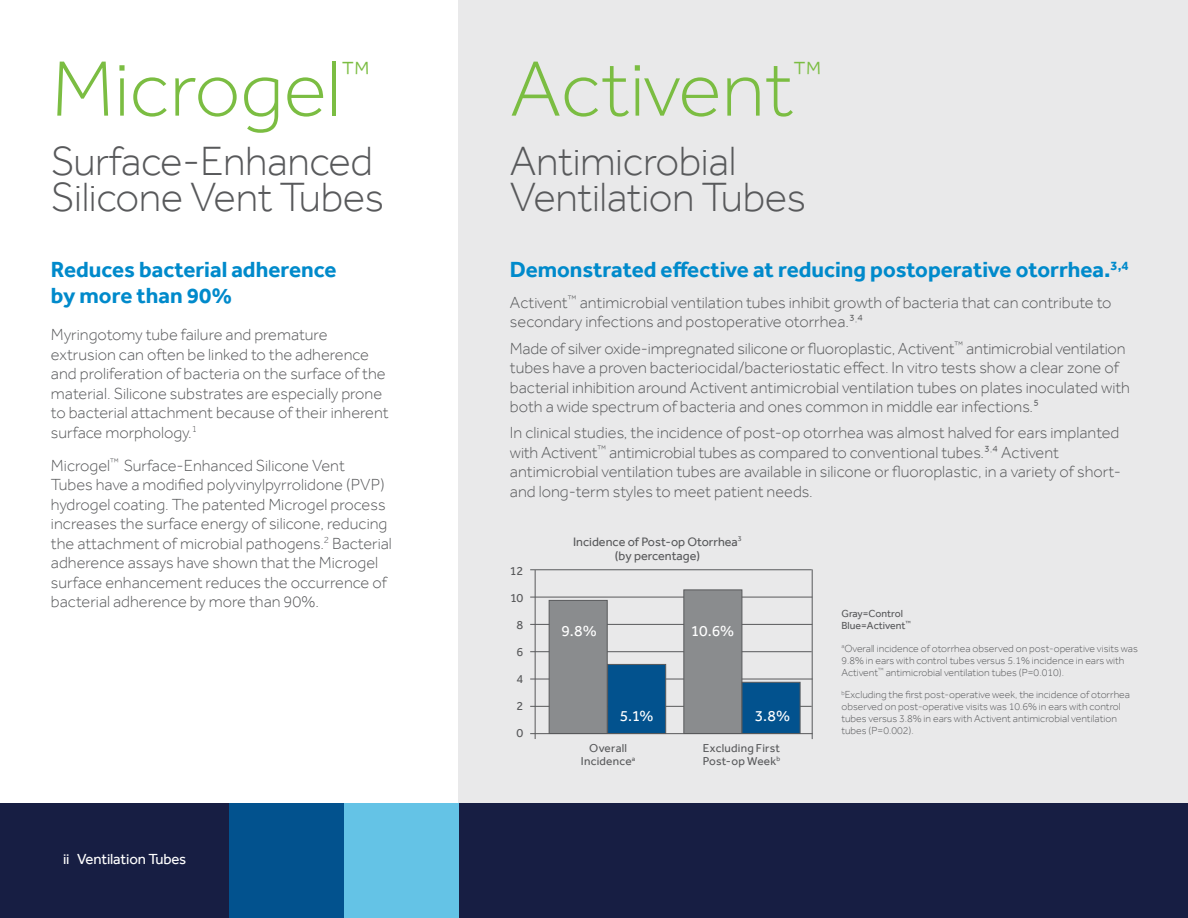
<style>
.page{position:relative;width:1188px;height:918px;background:#fff}
.page>*{position:absolute;margin:0;border:0;box-sizing:border-box;transform-origin:0 0}
.t1{font:300 81px "Effra";color:#7bbd42}
.t2{font:300 42px/36.6px "Effra";letter-spacing:-.01em;color:#58595b}
.t3{font:300 31.5px "Effra";color:#7bbd42}
.t4{font:700 22.5px/25.5px "Effra";color:#008acb}
.t5{font:300 16.5px/19.5px "Effra";color:#58595b}
.t6{font:15.75px "Effra";color:#fff}
.t7{font:15px "Effra";letter-spacing:-.01em;color:#fff}
.t8{font:12.6px/27px "Effra";color:#58595b;text-align:center}
.t9{font:11.85px/12.6px "Effra";letter-spacing:.02em;color:#58595b;text-align:center}
.t10{font:300 10.5px/12px "Effra";color:#58595b}
.t11{font:10.5px/12px "Effra";color:#58595b}
</style>
<div class="page">
<div style="left:459px;top:0;width:729px;height:816px;background:#e9e9ea"></div>
<div style="left:0;top:803px;width:1188px;height:115px;background:#171e43"></div>
<div style="left:229px;top:803px;width:115px;height:115px;background:#02528e"></div>
<div style="left:344px;top:803px;width:115px;height:115px;background:#64c3e6"></div>
<hr style="left:535px;top:570px;width:1px;height:169px;background:#58595b">
<hr style="left:530px;top:733px;width:283px;height:1px;background:#58595b">
<hr style="left:812px;top:569px;width:1px;height:170px;background:#58595b">
<hr style="left:530px;top:706px;width:282px;height:1px;background:#58595b">
<hr style="left:530px;top:679px;width:283px;height:1px;background:#58595b">
<hr style="left:530px;top:651px;width:282px;height:1px;background:#58595b">
<hr style="left:530px;top:624px;width:282px;height:1px;background:#58595b">
<hr style="left:530px;top:597px;width:282px;height:1px;background:#58595b">
<div style="left:549px;top:600px;width:59px;height:134px;background:#8a8c8e;border:1px solid #58595b"></div>
<hr style="left:530px;top:569px;width:282px;height:1px;background:#58595b">
<div style="left:607px;top:664px;width:59px;height:70px;background:#02528e;border:1px solid #58595b"></div>
<div style="left:683px;top:590px;width:59px;height:144px;background:#8a8c8e;border:1px solid #58595b"></div>
<div style="left:742px;top:682px;width:58px;height:52px;background:#02528e;border:1px solid #58595b"></div>
<h1 class="t1" style="left:51px;top:43px;width:292px">Microgel</h1>
<h3 class="t3" style="left:342px;top:54px;width:31px">™</h3>
<h2 class="t2" style="left:51px;top:142px;width:335px">Surface-Enhanced<br>Silicone Vent Tubes</h2>
<h3 class="t4" style="left:51px;top:256px;width:287px">Reduces bacterial adherence by more than 90%</h3>
<p class="t5" style="left:51px;top:325px;width:339px">Myringotomy tube failure and premature extrusion can often be linked to the adherence and proliferation of bacteria on the surface of the material. Silicone substrates are especially prone to bacterial attachment because of their inherent surface morphology.<sup>1</sup></p>
<p class="t5" style="left:51px;top:455px;width:343px">Microgel<sup>™</sup> Surface-Enhanced Silicone Vent<br>Tubes have a modified polyvinylpyrrolidone (PVP) hydrogel coating. The patented Microgel process increases the surface energy of silicone, reducing the attachment of microbial pathogens.<sup>2</sup> Bacterial adherence assays have shown that the Microgel surface enhancement reduces the occurrence of bacterial adherence by more than 90%.</p>
<p class="t7" style="left:63px;top:850px;width:125px">ii Ventilation Tubes</p>
<h1 class="t1" style="left:510px;top:43px;width:285px">Activent</h1>
<h3 class="t3" style="left:794px;top:54px;width:31px">™</h3>
<h2 class="t2" style="left:510px;top:142px;width:298px">Antimicrobial<br>Ventilation Tubes</h2>
<h3 class="t4" style="left:510px;top:256px;width:620px">Demonstrated effective at reducing postoperative otorrhea.<sup>3,4</sup></h3>
<p class="t5" style="left:510px;top:293px;width:603px">Activent<sup>™</sup> antimicrobial ventilation tubes inhibit growth of bacteria that can contribute to secondary infections and postoperative otorrhea.3<sup>,</sup>4</p>
<p class="t5" style="left:510px;top:338px;width:622px">Made of silver oxide-impregnated silicone or fluoroplastic, Activent<sup>™</sup> antimicrobial ventilation tubes have a proven bacteriocidal/bacteriostatic effect. In vitro tests show a clear zone of bacterial inhibition around Activent antimicrobial ventilation tubes on plates inoculated with both a wide spectrum of bacteria and ones common in middle ear infections.5</p>
<p class="t5" style="left:510px;top:423px;width:612px">In clinical studies, the incidence of post-op otorrhea was almost halved for ears implanted with Activent<sup>™</sup> antimicrobial tubes as compared to conventional tubes.3<sup>,</sup>4 Activent antimicrobial ventilation tubes are available in silicone or fluoroplastic, in a variety of short&shy;and long-term styles to meet patient needs.</p>
<p class="t8" style="left:510px;top:557px;width:15px">12<br>10<br>8<br>6<br>4<br>2<br>0</p>
<p class="t8" style="left:573px;top:534px;width:170px;line-height:14.1px">Incidence of Post-op Otorrhea<sup>3 </sup>(by percentage)</p>
<p class="t6" style="left:561px;top:622px;width:37px">9.8%</p>
<p class="t6" style="left:620px;top:706px;width:35px">5.1%</p>
<p class="t6" style="left:691px;top:622px;width:45px">10.6%</p>
<p class="t6" style="left:755px;top:706px;width:37px">3.8%</p>
<p class="t9" style="left:581px;top:742px;width:56px">Overall<br>Incidence<sup>a</sup></p>
<p class="t9" style="left:703px;top:742px;width:79px;text-align:left">Excluding First<br>Post-op Week<sup>b</sup></p>
<p class="t11" style="left:841px;top:607px;width:71px">Gray=Control<br>Blue=Activent<sup>™</sup></p>
<p class="t10" style="left:841px;top:642px;width:298px"><sup>a</sup>Overall incidence of otorrhea observed on post-operative visits was<br>9.8% in ears with control tubes versus 5.1% incidence in ears with<br>Activent<sup>™</sup> antimicrobial ventilation tubes (P=0.010).</p>
<p class="t10" style="left:841px;top:689px;width:290px"><sup>b</sup>Excluding the first post-operative week, the incidence of otorrhea observed on post-operative visits was 10.6% in ears with control tubes versus 3.8% in ears with Activent antimicrobial ventilation tubes (P=0.002).</p>
</div>
